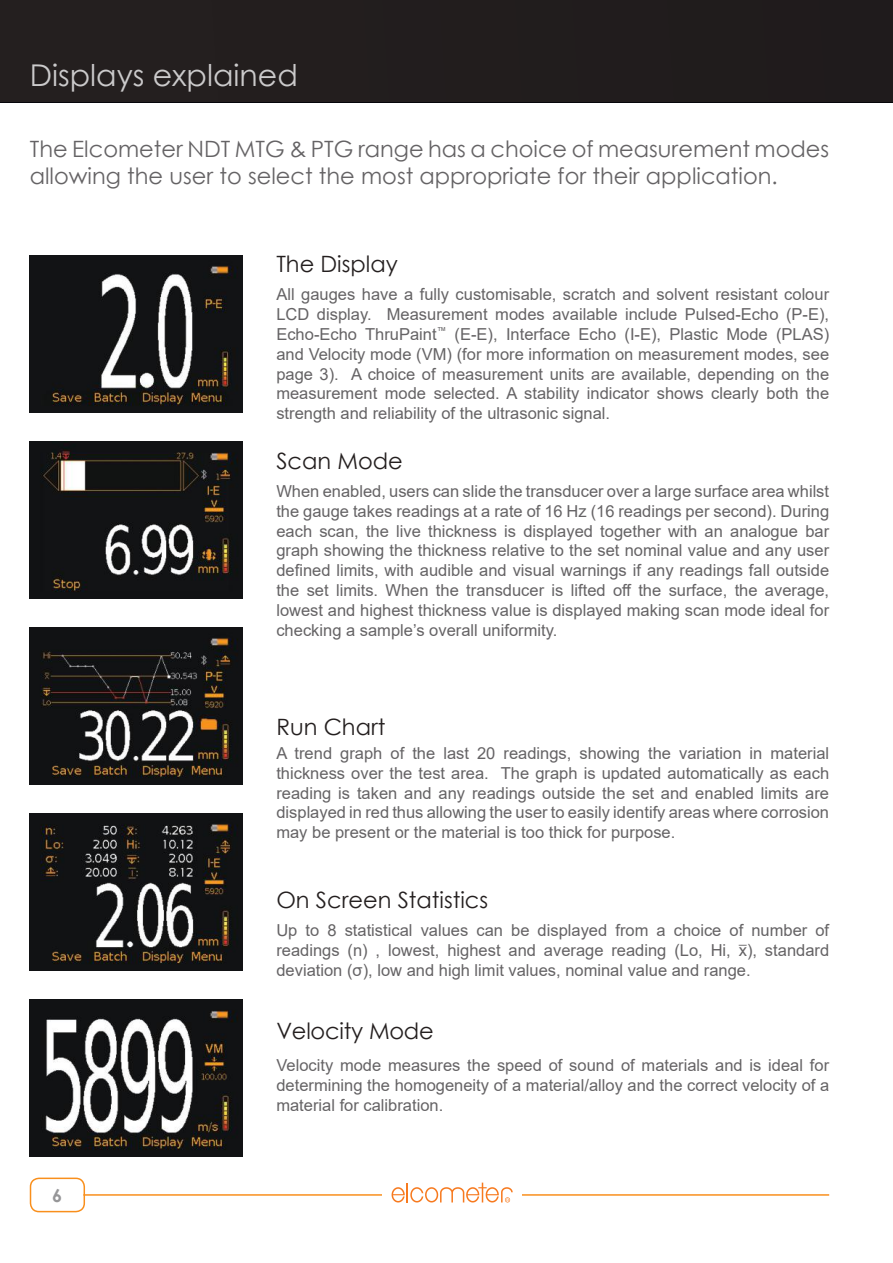
<style>
.page{position:relative;width:893px;height:1263px;background:#fff}
.page>*{position:absolute;margin:0;border:0;box-sizing:border-box;transform-origin:0 0}
.t1{font:30px "Century Gothic";color:#cbcacb}
.t2{font:22.5px/27px "Century Gothic";color:#656365}
.t3{font:22.5px "Century Gothic";color:#241f1f}
.t4{font:700 18px "Century Gothic";color:#969698}
.t5{font:16.5px/19.8px "Arial";color:#656365;text-align:justify}
.t6{font:13.5px "Arial";color:#656365}
</style>
<div class="page">
<div style="left:0;top:0;width:893px;height:102px;background:#221d1d"></div>
<div style="left:30px;top:1177px;width:55px;height:35px;border:2px solid #f98f1c;border-radius:9px"></div>
<hr style="left:83px;top:1194px;width:746px;height:2px;background:#f98f1c">
<div style="left:382px;top:1175px;width:140px;height:35px;background:#fff"></div>
<svg style="left:392px;top:1182px;width:121px;height:20px"></svg>
<img style="left:30px;top:255px;width:212px;height:157px">
<img style="left:30px;top:441px;width:212px;height:157px">
<img style="left:30px;top:627px;width:212px;height:157px">
<img style="left:30px;top:813px;width:212px;height:157px">
<img style="left:30px;top:999px;width:212px;height:157px">
<h1 class="t1" style="left:30px;top:54px;width:270px">Displays explained</h1>
<h2 class="t2" style="left:30px;top:135px;width:801px">The Elcometer NDT MTG &amp; PTG range has a choice of measurement modes allowing the user to select the most appropriate for their application.</h2>
<h2 class="t3" style="left:276px;top:248px;width:123px">The Display</h2>
<p class="t5" style="left:276px;top:284px;width:554px">All gauges have a fully customisable, scratch and solvent resistant colour LCD display. Measurement modes available include Pulsed-Echo (P-E), Echo-Echo ThruPaint<sup>™</sup> (E-E), Interface Echo (I-E), Plastic Mode (PLAS) and Velocity mode (VM) (for more information on measurement modes, see page 3). A choice of measurement units are available, depending on the measurement mode selected. A stability indicator shows clearly both the strength and reliability of the ultrasonic signal.</p>
<h2 class="t3" style="left:276px;top:445px;width:128px">Scan Mode</h2>
<p class="t5" style="left:276px;top:481px;width:554px">When enabled, users can slide the transducer over a large surface area whilst the gauge takes readings at a rate of 16 Hz (16 readings per second). During each scan, the live thickness is displayed together with an analogue bar graph showing the thickness relative to the set nominal value and any user defined limits, with audible and visual warnings if any readings fall outside the set limits. When the transducer is lifted off the surface, the average, lowest and highest thickness value is displayed making scan mode ideal for checking a sample’s overall uniformity.</p>
<h2 class="t3" style="left:276px;top:711px;width:111px">Run Chart</h2>
<p class="t5" style="left:276px;top:743px;width:554px">A trend graph of the last 20 readings, showing the variation in material thickness over the test area. The graph is updated automatically as each reading is taken and any readings outside the set and enabled limits are displayed in red thus allowing the user to easily identify areas where corrosion may be present or the material is too thick for purpose.</p>
<h2 class="t3" style="left:276px;top:884px;width:213px">On Screen Statistics</h2>
<p class="t5" style="left:276px;top:920px;width:554px">Up to 8 statistical values can be displayed from a choice of number of readings (n) , lowest, highest and average reading (Lo, Hi, x), standard deviation (σ), low and high limit values, nominal value and range.</p>
<p class="t6" style="left:739px;top:941px;width:9px">¯</p>
<p class="t4" style="left:52px;top:1181px;width:12px">6</p>
<h2 class="t3" style="left:276px;top:1015px;width:159px">Velocity Mode</h2>
<p class="t5" style="left:276px;top:1055px;width:554px">Velocity mode measures the speed of sound of materials and is ideal for determining the homogeneity of a material/alloy and the correct velocity of a material for calibration.</p>
</div>
